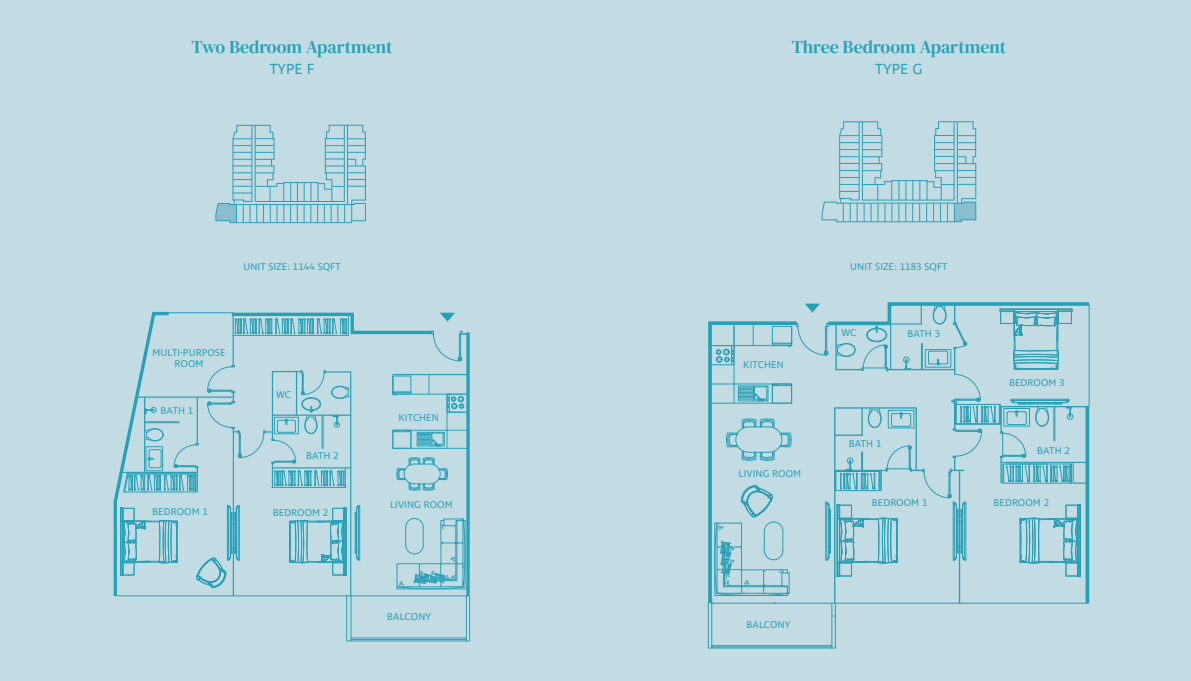
<style>
.page{position:relative;width:1191px;height:681px;background:#fff}
.page>*{position:absolute;margin:0;border:0;box-sizing:border-box;transform-origin:0 0}
.t1{font:18px "DM Serif Text";color:#28a1b7}
.t2{font:15px "Ingra";color:#28a1b7}
.t3{font:10px/11px "Ingra";letter-spacing:.01em;color:#28a1b7;text-align:center}
</style>
<div class="page">
<div style="left:0;top:0;width:1191px;height:680px;background:#c3dbe3"></div>
<svg style="left:215px;top:125px;width:151px;height:98px"></svg>
<svg style="left:113px;top:312px;width:357px;height:328px"></svg>
<svg style="left:821px;top:121px;width:155px;height:101px"></svg>
<svg style="left:707px;top:302px;width:383px;height:346px"></svg>
<h1 class="t1" style="left:192px;top:36px;width:202px">Two Bedroom Apartment</h1>
<h2 class="t2" style="left:270px;top:60px;width:46px">TYPE F</h2>
<p class="t3" style="left:243px;top:261px;width:99px">UNIT SIZE: 1144 SQFT</p>
<p class="t3" style="left:153px;top:348px;width:74px">MULTI-PURPOSE<br>ROOM</p>
<p class="t3" style="left:161px;top:405px;width:34px">BATH 1</p>
<p class="t3" style="left:276px;top:389px;width:16px">WC</p>
<p class="t3" style="left:306px;top:451px;width:34px">BATH 2</p>
<p class="t3" style="left:152px;top:506px;width:57px">BEDROOM 1</p>
<p class="t3" style="left:273px;top:508px;width:57px">BEDROOM 2</p>
<p class="t3" style="left:398px;top:412px;width:42px">KITCHEN</p>
<p class="t3" style="left:390px;top:500px;width:64px">LIVING ROOM</p>
<p class="t3" style="left:387px;top:611px;width:46px">BALCONY</p>
<h1 class="t1" style="left:791px;top:36px;width:216px">Three Bedroom Apartment</h1>
<h2 class="t2" style="left:875px;top:60px;width:49px">TYPE G</h2>
<p class="t3" style="left:850px;top:261px;width:99px">UNIT SIZE: 1183 SQFT</p>
<p class="t3" style="left:743px;top:359px;width:42px">KITCHEN</p>
<p class="t3" style="left:738px;top:468px;width:64px">LIVING ROOM</p>
<p class="t3" style="left:841px;top:328px;width:16px">WC</p>
<p class="t3" style="left:907px;top:328px;width:34px">BATH 3</p>
<p class="t3" style="left:848px;top:439px;width:34px">BATH 1</p>
<p class="t3" style="left:1009px;top:377px;width:57px">BEDROOM 3</p>
<p class="t3" style="left:1037px;top:445px;width:34px">BATH 2</p>
<p class="t3" style="left:871px;top:497px;width:57px">BEDROOM 1</p>
<p class="t3" style="left:993px;top:497px;width:57px">BEDROOM 2</p>
<p class="t3" style="left:746px;top:619px;width:46px">BALCONY</p>
</div>
